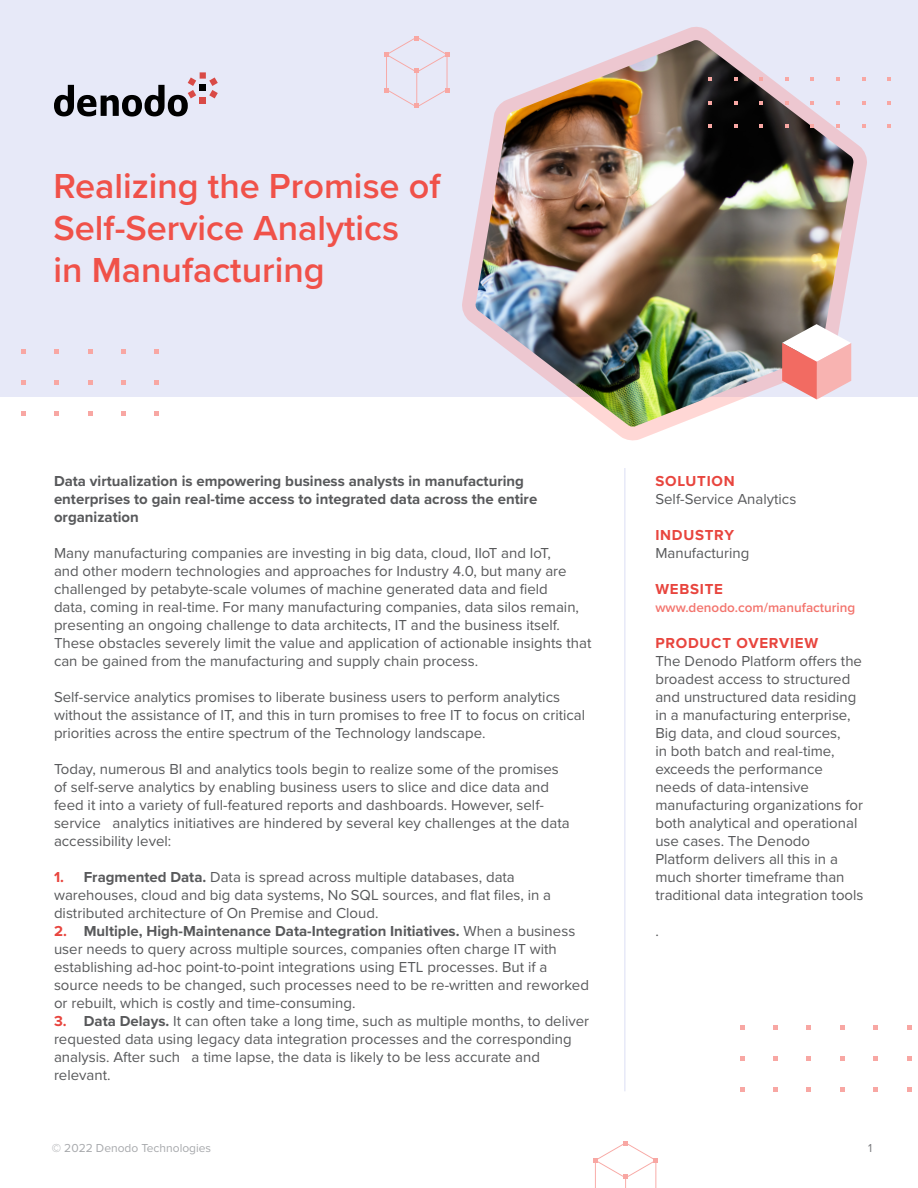
<style>
.page{position:relative;width:918px;height:1188px;background:#fff}
.page>*{position:absolute;margin:0;border:0;box-sizing:border-box;transform-origin:0 0}
.t1{font:600 36px/42px "Proxima Nova";color:#f05149}
.t2{font:15px/18px "Proxima Nova";color:#58595b}
.t3{font:700 15px/18px "Proxima Nova";color:#58595b}
.t4{font:700 15px "Proxima Nova";letter-spacing:.05em;color:#e8453e}
.t5{font:600 13.5px "Proxima Nova";color:#f3746d}
.t6{font:12px "Proxima Nova";color:#a7a9ac}
.t7{font:12px "Proxima Nova";color:#797a7d}
.s1{font-weight:700;color:#e8453e}
.s2{font-weight:700}
</style>
<div class="page">
<div style="left:0;top:0;width:918px;height:397px;background:#e7e9f8"></div>
<div style="left:200px;top:72px;width:6px;height:7px;background:#d94a46"></div>
<svg style="left:54px;top:77px;width:164px;height:40px"></svg>
<svg style="left:155px;top:349px;width:4px;height:5px"></svg>
<svg style="left:121px;top:349px;width:5px;height:5px"></svg>
<svg style="left:88px;top:349px;width:4px;height:5px"></svg>
<svg style="left:54px;top:349px;width:5px;height:5px"></svg>
<svg style="left:21px;top:349px;width:4px;height:5px"></svg>
<svg style="left:155px;top:380px;width:4px;height:5px"></svg>
<svg style="left:121px;top:380px;width:5px;height:5px"></svg>
<svg style="left:88px;top:380px;width:4px;height:5px"></svg>
<svg style="left:54px;top:380px;width:5px;height:5px"></svg>
<svg style="left:21px;top:380px;width:4px;height:5px"></svg>
<svg style="left:155px;top:411px;width:4px;height:5px"></svg>
<svg style="left:121px;top:411px;width:5px;height:5px"></svg>
<svg style="left:88px;top:411px;width:4px;height:5px"></svg>
<svg style="left:54px;top:411px;width:5px;height:5px"></svg>
<svg style="left:21px;top:411px;width:4px;height:5px"></svg>
<svg style="left:384px;top:36px;width:60px;height:72px"></svg>
<hr style="left:624px;top:468px;width:2px;height:623px;background:#e7e9f8">
<svg style="left:740px;top:1025px;width:4px;height:4px"></svg>
<svg style="left:907px;top:1025px;width:5px;height:4px"></svg>
<svg style="left:874px;top:1025px;width:4px;height:4px"></svg>
<svg style="left:840px;top:1025px;width:5px;height:4px"></svg>
<svg style="left:807px;top:1025px;width:4px;height:4px"></svg>
<svg style="left:773px;top:1025px;width:5px;height:4px"></svg>
<svg style="left:740px;top:1056px;width:4px;height:4px"></svg>
<svg style="left:907px;top:1056px;width:5px;height:4px"></svg>
<svg style="left:874px;top:1056px;width:4px;height:4px"></svg>
<svg style="left:840px;top:1056px;width:5px;height:4px"></svg>
<svg style="left:807px;top:1056px;width:4px;height:4px"></svg>
<svg style="left:773px;top:1056px;width:5px;height:4px"></svg>
<svg style="left:740px;top:1087px;width:4px;height:4px"></svg>
<svg style="left:907px;top:1087px;width:5px;height:4px"></svg>
<svg style="left:874px;top:1087px;width:4px;height:4px"></svg>
<svg style="left:840px;top:1087px;width:5px;height:4px"></svg>
<svg style="left:807px;top:1087px;width:4px;height:4px"></svg>
<svg style="left:773px;top:1087px;width:5px;height:4px"></svg>
<svg style="left:593px;top:1142px;width:65px;height:46px"></svg>
<svg style="left:444px;top:27px;width:423px;height:414px"></svg>
<img style="left:475px;top:40px;width:379px;height:387px">
<svg style="left:782px;top:324px;width:69px;height:76px"></svg>
<svg style="left:709px;top:77px;width:3px;height:4px"></svg>
<svg style="left:887px;top:77px;width:4px;height:4px"></svg>
<svg style="left:862px;top:77px;width:3px;height:4px"></svg>
<svg style="left:836px;top:77px;width:4px;height:4px"></svg>
<svg style="left:811px;top:77px;width:3px;height:4px"></svg>
<svg style="left:785px;top:77px;width:4px;height:4px"></svg>
<svg style="left:760px;top:77px;width:3px;height:4px"></svg>
<svg style="left:734px;top:77px;width:4px;height:4px"></svg>
<svg style="left:887px;top:101px;width:4px;height:3px"></svg>
<svg style="left:836px;top:101px;width:4px;height:3px"></svg>
<svg style="left:785px;top:101px;width:4px;height:3px"></svg>
<svg style="left:734px;top:101px;width:4px;height:3px"></svg>
<svg style="left:887px;top:125px;width:4px;height:3px"></svg>
<svg style="left:836px;top:125px;width:4px;height:3px"></svg>
<svg style="left:785px;top:125px;width:4px;height:3px"></svg>
<svg style="left:734px;top:125px;width:4px;height:3px"></svg>
<h1 class="t1" style="left:54px;top:164px;width:388px">Realizing the Promise of<br>Self-Service Analytics<br>in Manufacturing</h1>
<p class="t3" style="left:54px;top:472px;width:485px">Data virtualization is empowering business analysts in manufacturing enterprises to gain real-time access to integrated data across the entire organization</p>
<p class="t2" style="left:54px;top:543px;width:539px">Many manufacturing companies are investing in big data, cloud, IIoT and IoT,<br>and other modern technologies and approaches for Industry 4.0, but many are challenged by petabyte-scale volumes of machine generated data and field<br>data, coming in real-time. For many manufacturing companies, data silos remain, presenting an ongoing challenge to data architects, IT and the business itself.<br>These obstacles severely limit the value and application of actionable insights that can be gained from the manufacturing and supply chain process.</p>
<p class="t2" style="left:54px;top:687px;width:533px">Self-service analytics promises to liberate business users to perform analytics without the assistance of IT, and this in turn promises to free IT to focus on critical priorities across the entire spectrum of the Technology landscape.</p>
<p class="t2" style="left:54px;top:759px;width:517px">Today, numerous BI and analytics tools begin to realize some of the promises of self-serve analytics by enabling business users to slice and dice data and feed it into a variety of full-featured reports and dashboards. However, self&shy;service analytics initiatives are hindered by several key challenges at the data accessibility level:</p>
<p class="t2" style="left:54px;top:867px;width:499px"><span class="s1">1.</span> <span class="s2">Fragmented Data.</span> Data is spread across multiple databases, data warehouses, cloud and big data systems, No SQL sources, and flat files, in a distributed architecture of On Premise and Cloud.</p>
<p class="t2" style="left:54px;top:921px;width:536px"><span class="s1">2.</span> <span class="s2">Multiple, High-Maintenance Data-Integration Initiatives.</span> When a business user needs to query across multiple sources, companies often charge IT with establishing ad-hoc point-to-point integrations using ETL processes. But if a source needs to be changed, such processes need to be re-written and reworked or rebuilt, which is costly and time-consuming.</p>
<p class="t2" style="left:54px;top:1011px;width:537px"><span class="s1">3.</span> <span class="s2">Data Delays.</span> It can often take a long time, such as multiple months, to deliver requested data using legacy data integration processes and the corresponding analysis. After such a time lapse, the data is likely to be less accurate and relevant.</p>
<p class="t4" style="left:655px;top:470px;width:81px">SOLUTION</p>
<p class="t2" style="left:655px;top:489px;width:142px">Self-Service Analytics</p>
<p class="t4" style="left:655px;top:524px;width:80px">INDUSTRY</p>
<p class="t2" style="left:655px;top:543px;width:96px">Manufacturing</p>
<p class="t4" style="left:655px;top:578px;width:69px">WEBSITE</p>
<p class="t5" style="left:655px;top:597px;width:201px">www.denodo.com/manufacturing</p>
<p class="t4" style="left:655px;top:632px;width:164px">PRODUCT OVERVIEW</p>
<p class="t2" style="left:655px;top:651px;width:210px">The Denodo Platform offers the broadest access to structured and unstructured data residing in a manufacturing enterprise,<br>Big data, and cloud sources,<br>in both batch and real-time, exceeds the performance needs of data-intensive manufacturing organizations for both analytical and operational use cases. The Denodo<br>Platform delivers all this in a much shorter timeframe than traditional data integration tools</p>
<p class="t2" style="left:655px;top:921px;width:5px">.</p>
<p class="t6" style="left:52px;top:1139px;width:161px">© 2022 Denodo Technologies</p>
<p class="t7" style="left:868px;top:1139px;width:6px">1</p>
</div>
